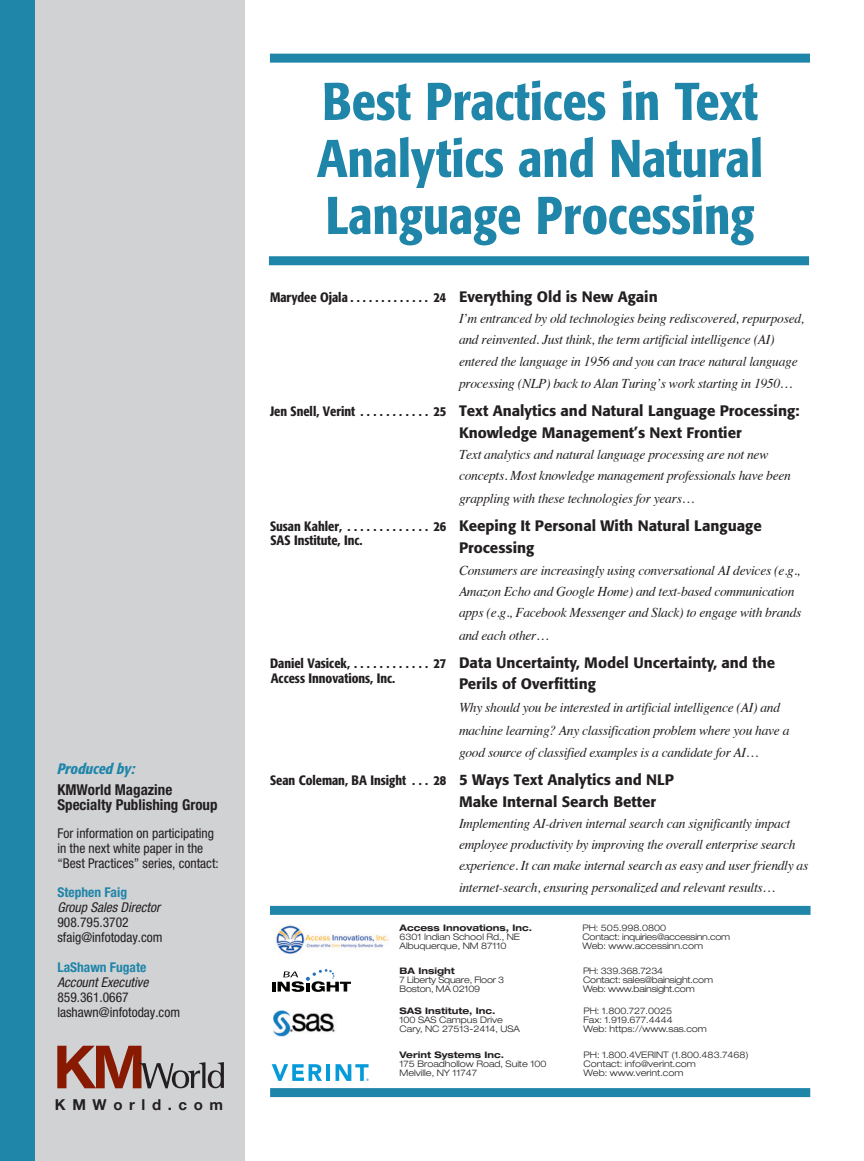
<style>
.page{position:relative;width:864px;height:1161px;background:#fff}
.page>*{position:absolute;margin:0;border:0;box-sizing:border-box;transform-origin:0 0}
.t1{font:500 condensed 52.5px/57px "Formata";color:#1f85a9;text-align:justify}
.t2{font:500 15px/21.3px "Formata";color:#231f20}
.WP_Body_copy{font:700 condensed 15px "Helvetica Neue";color:#231f20}
.WP_Body_copy-2{font:700 15px "Helvetica Neue";letter-spacing:.44em;color:#231f20}
.WP_Body_copy-3{font:italic 500 condensed 15px "Formata";color:#1f85a9}
.t3{font:italic 13.5px/21.3px "Times";letter-spacing:-.02em;color:#231f20}
.WP_Body_copy-4{font:condensed 13.5px/15px "Helvetica Neue";color:#231f20}
.t4{font:500 condensed 13.5px "Formata";color:#231f20}
.WP_Body_copy-5{font:italic condensed 13.5px "Helvetica Neue";color:#231f20}
.WP_Body_copy-6{font:700 condensed 13.5px "Helvetica Neue";color:#1f85a9}
.WP_Body_copy-7{font:300 expanded 9px/9px "Helvetica Neue";color:#231f20}
.WP_Body_copy-8{font:300 expanded 9px/9px "Helvetica Neue";letter-spacing:-.02em;color:#231f20}
.s1{font-family:"Formata";font-weight:500;font-style:normal;font-stretch:condensed}
.s2{font-family:"Formata";font-weight:500;font-style:normal;font-size:15px}
.s3{font-stretch:condensed;font-size:13.5px}
.s4{font-stretch:normal;font-size:15px}
.s5{font-weight:700}
</style>
<div class="page">
<div style="left:2px;top:0;width:243px;height:1161px;background:#d1d2d4"></div>
<div style="left:0;top:0;width:34px;height:1161px;background:#1f85a9"></div>
<div style="left:270px;top:1088px;width:540px;height:9px;background:#1f85a9"></div>
<div style="left:270px;top:54px;width:540px;height:9px;background:#1f85a9"></div>
<div style="left:269px;top:256px;width:540px;height:9px;background:#1f85a9"></div>
<svg style="left:57px;top:1046px;width:167px;height:42px"></svg>
<div style="left:270px;top:906px;width:541px;height:9px;background:#1f85a9"></div>
<img style="left:276px;top:925px;width:113px;height:29px">
<svg style="left:272px;top:1064px;width:50px;height:17px"></svg>
<hr style="left:326px;top:1064px;width:4px;height:17px;background:#069ad9">
<svg style="left:336px;top:1064px;width:33px;height:17px"></svg>
<img style="left:274px;top:1010px;width:61px;height:26px">
<svg style="left:272px;top:969px;width:79px;height:23px"></svg>
<p class="WP_Body_copy-3" style="left:57px;top:760px;width:79px">Produced by:</p>
<p class="WP_Body_copy" style="left:57px;top:780px;width:116px">KMWorld Magazine</p>
<p class="WP_Body_copy" style="left:57px;top:795px;width:162px">Specialty Publishing Group</p>
<p class="WP_Body_copy-4" style="left:57px;top:826px;width:163px">For information on participating in the next white paper in the “Best Practices” series, contact:</p>
<p class="WP_Body_copy-6" style="left:57px;top:884px;width:71px">Stephen Faig</p>
<p class="WP_Body_copy-5" style="left:57px;top:899px;width:104px">Group Sales Director</p>
<p class="WP_Body_copy-4" style="left:57px;top:914px;width:73px">908.795.3702</p>
<p class="WP_Body_copy-4" style="left:57px;top:929px;width:107px">sfaig@infotoday.com</p>
<p class="WP_Body_copy-6" style="left:57px;top:959px;width:90px">LaShawn Fugate</p>
<p class="WP_Body_copy-5" style="left:57px;top:974px;width:92px">Account Executive</p>
<p class="WP_Body_copy-4" style="left:57px;top:989px;width:73px">859.361.0667</p>
<p class="WP_Body_copy-4" style="left:57px;top:1004px;width:124px">lashawn@infotoday.com</p>
<p class="WP_Body_copy-2" style="left:55px;top:1093px;width:170px">KMWorld.com</p>
<p class="t1" style="left:317px;top:73px;width:448px">Best Practices in Text Analytics and Natural Language Processing</p>
<p class="t3" style="left:459px;top:286px;width:347px;text-indent:-189px"><span class="s1">Marydee Ojala . . . . . . . . . . . . . 24</span> <span class="s2">Everything Old is New Again<br></span>I’m entranced by old technologies being rediscovered, repurposed, and reinvented. Just think, the term artificial intelligence (AI) entered the language in 1956 and you can trace natural language</p>
<p class="t3" style="left:459px;top:372px;width:334px">processing (NLP) back to Alan Turing’s work starting in 1950…</p>
<p class="t2" style="left:459px;top:400px;width:342px;text-indent:-189px"><span class="s3">Jen Snell, Verint . . . . . . . . . . . 25</span> Text Analytics and Natural Language Processing:<br>Knowledge Management’s Next Frontier</p>
<p class="t3" style="left:459px;top:443px;width:333px">Text analytics and natural language processing are not new concepts. Most knowledge management professionals have been</p>
<p class="t3" style="left:459px;top:487px;width:236px">grappling with these technologies for years…</p>
<p class="t2" style="left:459px;top:514px;width:304px;line-height:22.8px;text-indent:-189px"><span class="s3">Susan Kahler, . . . . . . . . . . . . . 26</span> Keeping It Personal With Natural Language<br>Processing</p>
<p class="t3" style="left:459px;top:559px;width:344px">Consumers are increasingly using conversational AI devices (e.g.,<br>Amazon Echo and Google Home) and text-based communication apps (e.g., Facebook Messenger and Slack) to engage with brands</p>
<p class="t3" style="left:459px;top:624px;width:91px">and each other…</p>
<p class="t2" style="left:459px;top:652px;width:318px;text-indent:-189px"><span class="s3">Daniel Vasicek, . . . . . . . . . . . . 27</span> Data Uncertainty, Model Uncertainty, and the<br>Perils of Overfitting</p>
<p class="t3" style="left:459px;top:695px;width:332px;line-height:22.8px">Why should you be interested in artificial intelligence (AI) and machine learning? Any classification problem where you have a good source of classified examples is a candidate for AI…</p>
<p class="t4" style="left:270px;top:772px;width:405px">Sean Coleman, BA Insight . . . 28 <span class="s4">5 Ways Text Analytics and NLP</span></p>
<p class="t2" style="left:459px;top:791px;width:199px">Make Internal Search Better</p>
<p class="t3" style="left:459px;top:812px;width:351px">Implementing AI-driven internal search can significantly impact employee productivity by improving the overall enterprise search experience. It can make internal search as easy and user friendly as internet-search, ensuring personalized and relevant results…</p>
<p class="t4" style="left:270px;top:532px;width:93px">SAS Institute, Inc.</p>
<p class="t4" style="left:271px;top:670px;width:125px">Access Innovations, Inc.</p>
<p class="WP_Body_copy-7" style="left:400px;top:923px;width:134px"><span class="s5">Access Innovations, Inc.<br></span>6301 Indian School Rd., NE<br>Albuquerque, NM 87110</p>
<p class="WP_Body_copy-7" style="left:582px;top:923px;width:85px">PH: 505.998.0800</p>
<p class="WP_Body_copy-8" style="left:582px;top:932px;width:149px">Contact: inquiries@accessinn.com</p>
<p class="WP_Body_copy-7" style="left:582px;top:941px;width:122px">Web: www.accessinn.com</p>
<p class="WP_Body_copy-8" style="left:400px;top:966px;width:106px"><span class="s5">BA Insight<br></span>7 Liberty Square, Floor 3<br>Boston, MA 02109</p>
<p class="WP_Body_copy-8" style="left:583px;top:966px;width:132px">PH: 339.368.7234<br>Contact: sales@bainsight.com<br>Web: www.bainsight.com</p>
<p class="WP_Body_copy-7" style="left:400px;top:1006px;width:122px"><span class="s5">SAS Institute, Inc.<br></span>100 SAS Campus Drive<br>Cary, NC 27513-2414, USA</p>
<p class="WP_Body_copy-7" style="left:583px;top:1006px;width:125px">PH: 1.800.727.0025<br>Fax: 1.919.677.4444<br>Web: https://www.sas.com</p>
<p class="WP_Body_copy-7" style="left:400px;top:1051px;width:148px"><span class="s5">Verint Systems Inc.<br></span>175 Broadhollow Road, Suite 100<br>Melville, NY 11747</p>
<p class="WP_Body_copy-7" style="left:584px;top:1051px;width:167px">PH: 1.800.4VERINT (1.800.483.7468)<br>Contact: info@verint.com<br>Web: www.verint.com</p>
</div>
